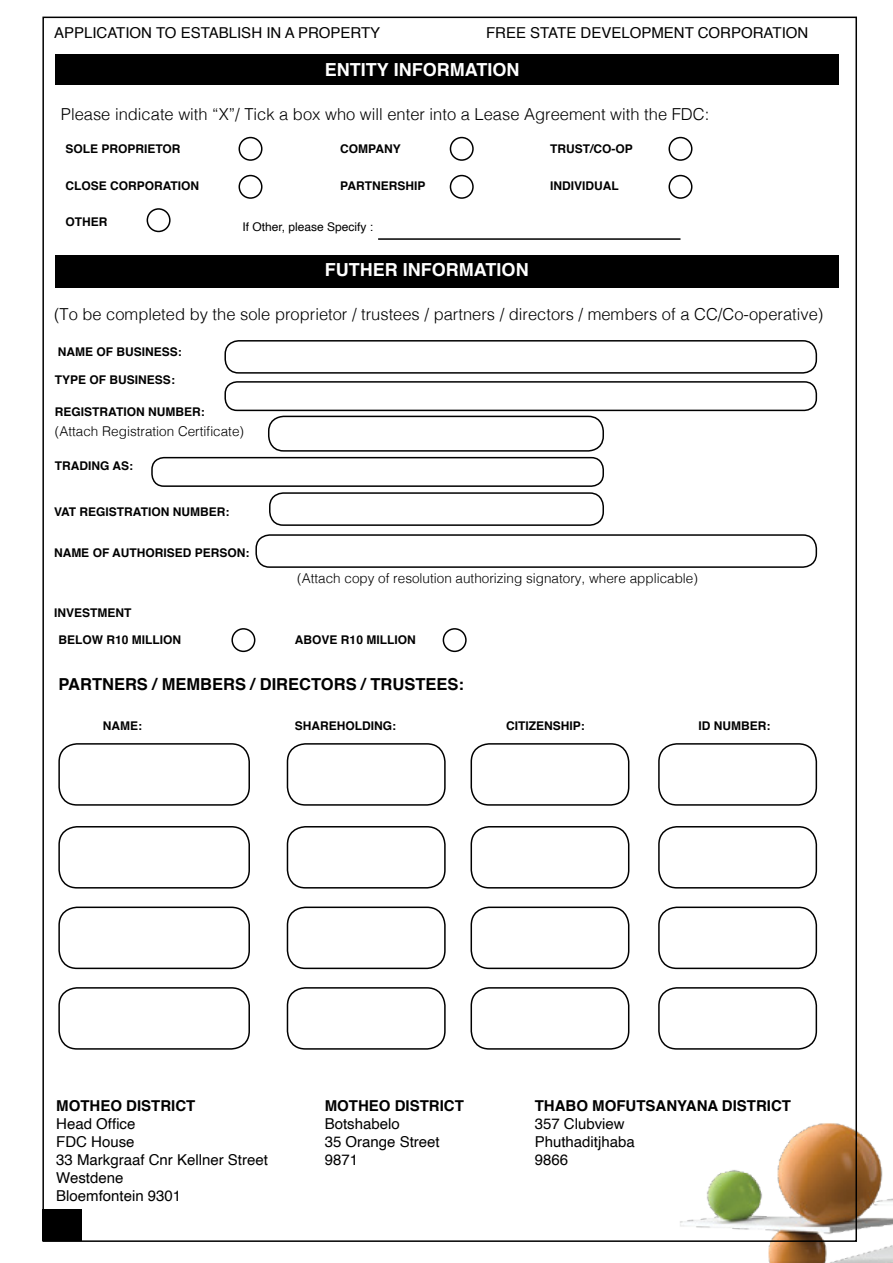
<style>
.page{position:relative;width:893px;height:1263px;background:#fff}
.page>*{position:absolute;margin:0;border:0;box-sizing:border-box;transform-origin:0 0}
.t1{font:700 18px "Helvetica";color:#fff}
.t2{font:300 16.5px "Helvetica";color:#000}
.t3{font:700 16.5px "Helvetica";color:#000}
.t4{font:15px "Helvetica";color:#000}
.t5{font:700 15px "Helvetica";color:#000}
.t6{font:300 13.5px "Helvetica";color:#000}
.t7{font:700 12px "Helvetica";color:#000}
.t8{font:12px "Helvetica";color:#000}
</style>
<div class="page">
<div style="left:55px;top:55px;width:783px;height:30px;background:#000"></div>
<div style="left:55px;top:255px;width:783px;height:33px;background:#000"></div>
<div style="left:238px;top:137px;width:24px;height:24px;border:2px solid #000;border-radius:50%"></div>
<div style="left:238px;top:175px;width:24px;height:24px;border:2px solid #000;border-radius:50%"></div>
<div style="left:147px;top:208px;width:24px;height:24px;border:2px solid #000;border-radius:50%"></div>
<div style="left:450px;top:137px;width:24px;height:24px;border:2px solid #000;border-radius:50%"></div>
<div style="left:450px;top:175px;width:24px;height:24px;border:2px solid #000;border-radius:50%"></div>
<div style="left:668px;top:137px;width:24px;height:24px;border:2px solid #000;border-radius:50%"></div>
<div style="left:668px;top:175px;width:24px;height:24px;border:2px solid #000;border-radius:50%"></div>
<div style="left:231px;top:628px;width:24px;height:24px;border:2px solid #000;border-radius:50%"></div>
<div style="left:443px;top:628px;width:24px;height:24px;border:2px solid #000;border-radius:50%"></div>
<img style="left:680px;top:1123px;width:213px;height:140px">
<hr style="left:378px;top:238px;width:302px;height:2px;background:#000">
<div style="left:58px;top:743px;width:192px;height:63px;border:2px solid #000;border-radius:18px"></div>
<div style="left:287px;top:743px;width:159px;height:63px;border:2px solid #000;border-radius:18px"></div>
<div style="left:471px;top:743px;width:158px;height:63px;border:2px solid #000;border-radius:18px"></div>
<div style="left:658px;top:743px;width:159px;height:63px;border:2px solid #000;border-radius:18px"></div>
<div style="left:58px;top:826px;width:192px;height:62px;border:2px solid #000;border-radius:18px"></div>
<div style="left:287px;top:826px;width:159px;height:62px;border:2px solid #000;border-radius:18px"></div>
<div style="left:471px;top:826px;width:158px;height:62px;border:2px solid #000;border-radius:18px"></div>
<div style="left:658px;top:826px;width:159px;height:62px;border:2px solid #000;border-radius:18px"></div>
<div style="left:58px;top:906px;width:192px;height:63px;border:2px solid #000;border-radius:18px"></div>
<div style="left:287px;top:906px;width:159px;height:63px;border:2px solid #000;border-radius:18px"></div>
<div style="left:471px;top:906px;width:158px;height:63px;border:2px solid #000;border-radius:18px"></div>
<div style="left:658px;top:906px;width:159px;height:63px;border:2px solid #000;border-radius:18px"></div>
<div style="left:58px;top:987px;width:192px;height:63px;border:2px solid #000;border-radius:18px"></div>
<div style="left:287px;top:987px;width:159px;height:63px;border:2px solid #000;border-radius:18px"></div>
<div style="left:471px;top:987px;width:158px;height:63px;border:2px solid #000;border-radius:18px"></div>
<div style="left:658px;top:987px;width:159px;height:63px;border:2px solid #000;border-radius:18px"></div>
<div style="left:224px;top:340px;width:593px;height:34px;border:2px solid #000;border-radius:13px"></div>
<div style="left:224px;top:381px;width:593px;height:30px;border:2px solid #000;border-radius:12px"></div>
<div style="left:268px;top:416px;width:336px;height:36px;border:2px solid #000;border-radius:15px"></div>
<div style="left:151px;top:457px;width:453px;height:30px;border:2px solid #000;border-radius:12px"></div>
<div style="left:269px;top:492px;width:335px;height:34px;border:2px solid #000;border-radius:13px"></div>
<div style="left:255px;top:534px;width:562px;height:34px;border:2px solid #000;border-radius:13px"></div>
<div style="left:42px;top:1209px;width:39px;height:31px;background:#000"></div>
<p class="t4" style="left:54px;top:22px;width:328px">APPLICATION TO ESTABLISH IN A PROPERTY</p>
<p class="t4" style="left:486px;top:22px;width:324px">FREE STATE DEVELOPMENT CORPORATION</p>
<p class="t1" style="left:325px;top:55px;width:196px">ENTITY INFORMATION</p>
<p class="t2" style="left:61px;top:100px;width:650px">Please indicate with “X”/ Tick a box who will enter into a Lease Agreement with the FDC:</p>
<p class="t7" style="left:65px;top:139px;width:117px">SOLE PROPRIETOR</p>
<p class="t7" style="left:340px;top:139px;width:62px">COMPANY</p>
<p class="t7" style="left:550px;top:139px;width:84px">TRUST/CO-OP</p>
<p class="t7" style="left:550px;top:176px;width:70px">INDIVIDUAL</p>
<p class="t7" style="left:65px;top:176px;width:135px">CLOSE CORPORATION</p>
<p class="t7" style="left:340px;top:176px;width:87px">PARTNERSHIP</p>
<p class="t7" style="left:65px;top:212px;width:44px">OTHER</p>
<p class="t8" style="left:242px;top:217px;width:132px">If Other, please Specify :</p>
<p class="t1" style="left:325px;top:255px;width:205px">FUTHER INFORMATION</p>
<p class="t2" style="left:54px;top:301px;width:771px">(To be completed by the sole proprietor / trustees / partners / directors / members of a CC/Co-operative)</p>
<p class="t7" style="left:58px;top:342px;width:126px">NAME OF BUSINESS:</p>
<p class="t7" style="left:55px;top:370px;width:122px">TYPE OF BUSINESS:</p>
<p class="t7" style="left:55px;top:402px;width:151px">REGISTRATION NUMBER:</p>
<p class="t6" style="left:55px;top:420px;width:191px">(Attach Registration Certificate)</p>
<p class="t7" style="left:55px;top:456px;width:80px">TRADING AS:</p>
<p class="t7" style="left:54px;top:502px;width:177px">VAT REGISTRATION NUMBER:</p>
<p class="t7" style="left:54px;top:543px;width:197px">NAME OF AUTHORISED PERSON:</p>
<p class="t7" style="left:54px;top:603px;width:79px">INVESTMENT</p>
<p class="t6" style="left:297px;top:567px;width:402px">(Attach copy of resolution authorizing signatory, where applicable)</p>
<p class="t7" style="left:58px;top:630px;width:124px">BELOW R10 MILLION</p>
<p class="t7" style="left:295px;top:630px;width:122px">ABOVE R10 MILLION</p>
<p class="t3" style="left:58px;top:671px;width:407px">PARTNERS / MEMBERS / DIRECTORS / TRUSTEES:</p>
<p class="t7" style="left:295px;top:716px;width:103px">SHAREHOLDING:</p>
<p class="t7" style="left:506px;top:716px;width:80px">CITIZENSHIP:</p>
<p class="t7" style="left:698px;top:716px;width:73px">ID NUMBER:</p>
<p class="t7" style="left:103px;top:716px;width:41px">NAME:</p>
<p class="t5" style="left:56px;top:1093px;width:141px">MOTHEO DISTRICT</p>
<p class="t4" style="left:56px;top:1112px;width:81px">Head Office</p>
<p class="t4" style="left:56px;top:1130px;width:80px">FDC House</p>
<p class="t4" style="left:56px;top:1148px;width:213px">33 Markgraaf Cnr Kellner Street</p>
<p class="t4" style="left:56px;top:1166px;width:69px">Westdene</p>
<p class="t4" style="left:56px;top:1184px;width:127px">Bloemfontein 9301</p>
<p class="t5" style="left:325px;top:1093px;width:141px">MOTHEO DISTRICT</p>
<p class="t4" style="left:325px;top:1112px;width:77px">Botshabelo</p>
<p class="t4" style="left:325px;top:1130px;width:117px">35 Orange Street</p>
<p class="t4" style="left:325px;top:1148px;width:35px">9871</p>
<p class="t5" style="left:535px;top:1093px;width:258px">THABO MOFUTSANYANA DISTRICT</p>
<p class="t4" style="left:535px;top:1112px;width:92px">357 Clubview</p>
<p class="t4" style="left:535px;top:1130px;width:102px">Phuthaditjhaba</p>
<p class="t4" style="left:535px;top:1148px;width:35px">9866</p>
</div>
